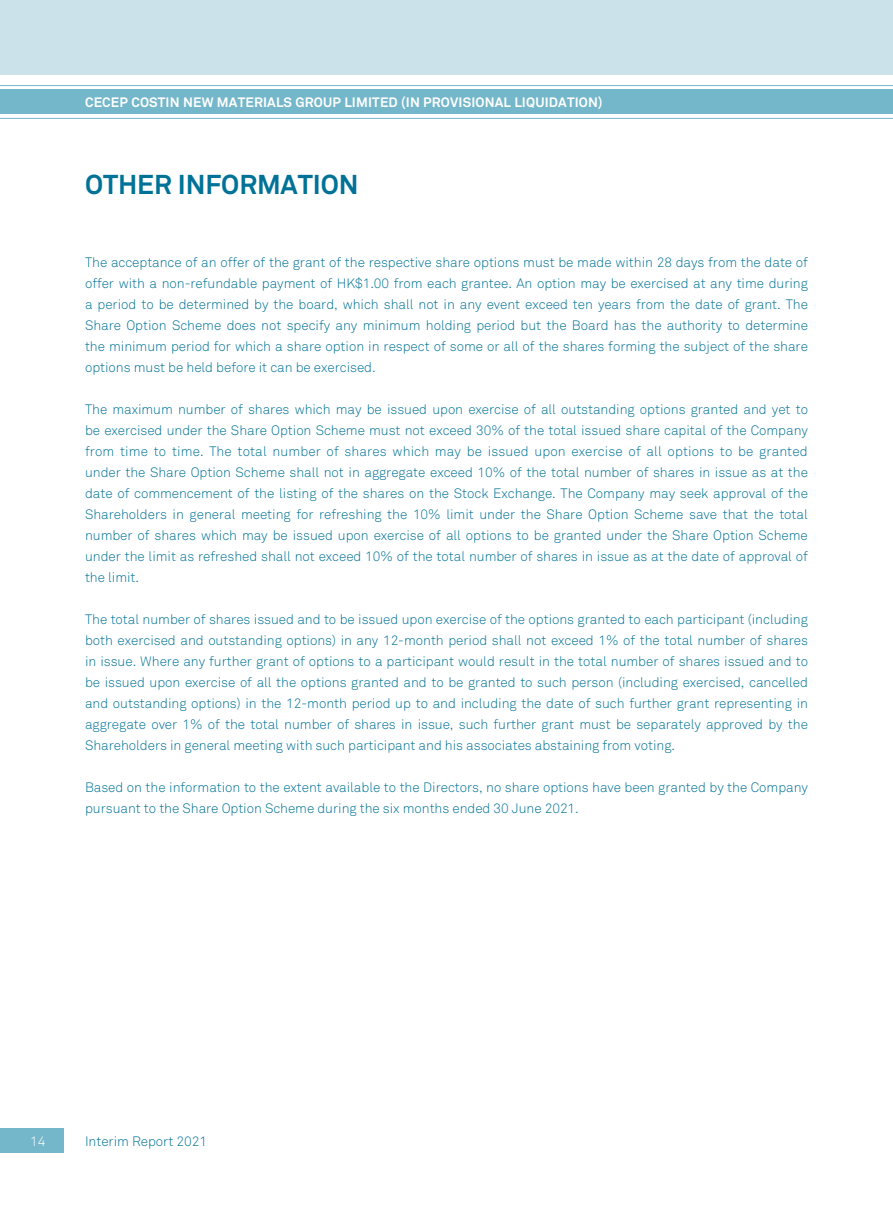
<style>
.page{position:relative;width:893px;height:1212px;background:#fff}
.page>*{position:absolute;margin:0;border:0;box-sizing:border-box;transform-origin:0 0}
.t1{font:700 27px "Akkurat Pro";letter-spacing:-.005em;color:#007297}
.t2{font:13.5px/21px "Akkurat Light Pro";letter-spacing:-.005em;color:#007297;text-align:justify}
.t3{font:700 13.5px "Akkurat Pro";letter-spacing:.01em;color:#fff}
.t4{font:13.5px "Akkurat Light Pro";color:#fff}
</style>
<div class="page">
<div style="left:0;top:89px;width:893px;height:25px;background:#74b7ca"></div>
<hr style="left:0;top:85px;width:893px;height:1px;background:#74b7ca">
<hr style="left:0;top:118px;width:893px;height:1px;background:#74b7ca">
<div style="left:0;top:0;width:893px;height:75px;background:#cbe2ea"></div>
<div style="left:0;top:1127px;width:64px;height:25px;background:#74b7ca"></div>
<p class="t3" style="left:85px;top:93px;width:519px">CECEP COSTIN NEW MATERIALS GROUP LIMITED (IN PROVISIONAL LIQUIDATION)</p>
<h1 class="t1" style="left:85px;top:168px;width:275px">OTHER INFORMATION</h1>
<p class="t2" style="left:85px;top:252px;width:724px">The acceptance of an offer of the grant of the respective share options must be made within 28 days from the date of offer with a non-refundable payment of HK$1.00 from each grantee. An option may be exercised at any time during a period to be determined by the board, which shall not in any event exceed ten years from the date of grant. The Share Option Scheme does not specify any minimum holding period but the Board has the authority to determine the minimum period for which a share option in respect of some or all of the shares forming the subject of the share options must be held before it can be exercised.</p>
<p class="t2" style="left:85px;top:399px;width:724px">The maximum number of shares which may be issued upon exercise of all outstanding options granted and yet to be exercised under the Share Option Scheme must not exceed 30% of the total issued share capital of the Company from time to time. The total number of shares which may be issued upon exercise of all options to be granted under the Share Option Scheme shall not in aggregate exceed 10% of the total number of shares in issue as at the date of commencement of the listing of the shares on the Stock Exchange. The Company may seek approval of the Shareholders in general meeting for refreshing the 10% limit under the Share Option Scheme save that the total number of shares which may be issued upon exercise of all options to be granted under the Share Option Scheme under the limit as refreshed shall not exceed 10% of the total number of shares in issue as at the date of approval of the limit.</p>
<p class="t2" style="left:85px;top:609px;width:724px">The total number of shares issued and to be issued upon exercise of the options granted to each participant (including both exercised and outstanding options) in any 12-month period shall not exceed 1% of the total number of shares in issue. Where any further grant of options to a participant would result in the total number of shares issued and to be issued upon exercise of all the options granted and to be granted to such person (including exercised, cancelled and outstanding options) in the 12-month period up to and including the date of such further grant representing in aggregate over 1% of the total number of shares in issue, such further grant must be separately approved by the Shareholders in general meeting with such participant and his associates abstaining from voting.</p>
<p class="t2" style="left:85px;top:777px;width:724px">Based on the information to the extent available to the Directors, no share options have been granted by the Company pursuant to the Share Option Scheme during the six months ended 30 June 2021.</p>
<p class="t4" style="left:30px;top:1133px;width:17px">14</p>
<p class="t2" style="left:85px;top:1131px;width:123px">Interim Report 2021</p>
</div>
